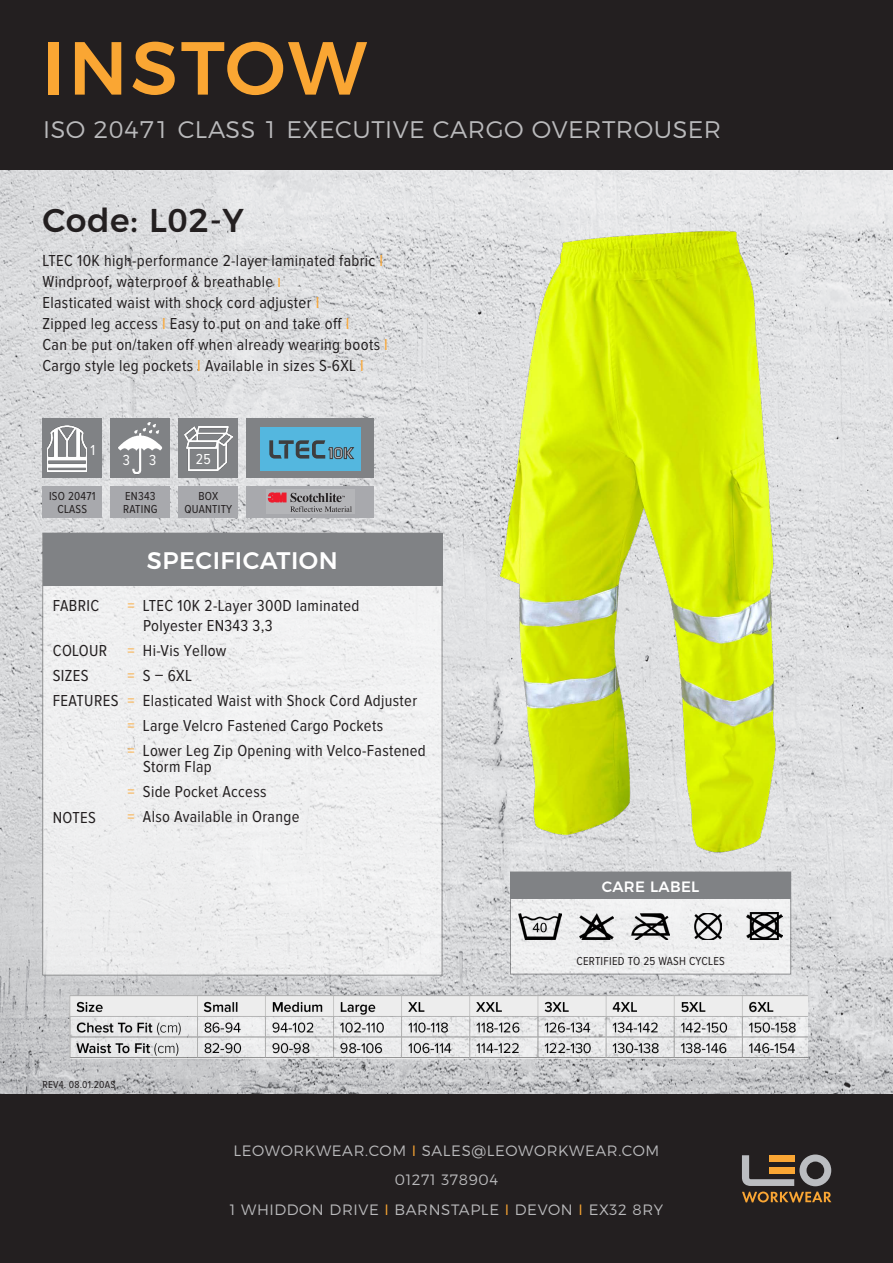
<style>
.page{position:relative;width:893px;height:1263px;background:#fff}
.page>*{position:absolute;margin:0;border:0;box-sizing:border-box;transform-origin:0 0}
.t1{font:500 75px "Montserrat";letter-spacing:.04em;color:#faa633}
.t2{font:500 33px "Montserrat";letter-spacing:.02em;color:#231f20}
.subhead{font:300 24px "Montserrat";letter-spacing:.02em;color:#bababc}
.subhead-2{font:500 24px "Montserrat";letter-spacing:.02em;color:#fff}
.body{font:16.5px/21px "Proxima Nova Cond";letter-spacing:.02em;color:#231f20}
.body-2{font:300 15px "Montserrat";letter-spacing:.04em;color:#bababc}
.subhead-3{font:500 15px "Montserrat";letter-spacing:.02em;color:#fff}
.body-3{font:15px "Proxima Nova Cond";color:#fff}
.body-4{font:12px/13.5px "Proxima Nova Cond";letter-spacing:.02em;color:#231f20;text-align:center}
.body-5{font:10.5px "Proxima Nova Cond";letter-spacing:.02em;color:#231f20}
.s1{color:#faa633}
</style>
<div class="page">
<img style="left:0;top:169px;width:893px;height:925px">
<div style="left:510px;top:872px;width:281px;height:102px;background:#efeff0"></div>
<div style="left:43px;top:533px;width:399px;height:442px;background:#efeff0"></div>
<div style="left:0;top:0;width:893px;height:169px;background:#231f20"></div>
<div style="left:0;top:1094px;width:893px;height:169px;background:#231f20"></div>
<div style="left:43px;top:533px;width:399px;height:53px;background:#808285"></div>
<div style="left:510px;top:872px;width:281px;height:27px;background:#808285"></div>
<img style="left:68px;top:993px;width:739px;height:66px">
<div style="left:179px;top:419px;width:59px;height:59px;background:#808285"></div>
<div style="left:179px;top:486px;width:59px;height:32px;background:#a8a9ad"></div>
<div style="left:111px;top:486px;width:59px;height:32px;background:#a8a9ad"></div>
<img style="left:185px;top:426px;width:47px;height:44px">
<div style="left:247px;top:419px;width:127px;height:59px;background:#808285"></div>
<div style="left:247px;top:486px;width:127px;height:32px;background:#a8a9ad"></div>
<img style="left:111px;top:419px;width:59px;height:59px">
<div style="left:43px;top:419px;width:59px;height:59px;background:#808285"></div>
<div style="left:43px;top:486px;width:59px;height:32px;background:#a8a9ad"></div>
<img style="left:48px;top:425px;width:39px;height:47px">
<div style="left:266px;top:489px;width:88px;height:25px;background:#b4b5b8"></div>
<svg style="left:268px;top:493px;width:84px;height:19px"></svg>
<div style="left:260px;top:427px;width:100px;height:44px;background:#54b7df"></div>
<svg style="left:269px;top:440px;width:85px;height:19px"></svg>
<svg style="left:742px;top:1155px;width:89px;height:47px"></svg>
<img style="left:519px;top:913px;width:42px;height:27px">
<img style="left:579px;top:913px;width:35px;height:27px">
<img style="left:632px;top:913px;width:37px;height:27px">
<img style="left:694px;top:913px;width:28px;height:27px">
<img style="left:747px;top:913px;width:35px;height:27px">
<img style="left:474px;top:217px;width:337px;height:641px">
<p class="t1" style="left:43px;top:8px;width:325px">INSTOW</p>
<p class="subhead" style="left:43px;top:110px;width:679px">ISO 20471 CLASS 1 EXECUTIVE CARGO OVERTROUSER</p>
<p class="t2" style="left:43px;top:194px;width:203px">Code: L02-Y</p>
<p class="body" style="left:43px;top:250px;width:347px">LTEC 10K high-performance 2-layer laminated fabric <span class="s1">I </span>Windproof, waterproof &amp; breathable <span class="s1">I<br></span>Elasticated waist with shock cord adjuster <span class="s1">I<br></span>Zipped leg access <span class="s1">I</span> Easy to put on and take off <span class="s1">I<br></span>Can be put on/taken off when already wearing boots <span class="s1">I </span>Cargo style leg pockets <span class="s1">I</span> Available in sizes S-6XL <span class="s1">I</span></p>
<p class="body-3" style="left:90px;top:444px;width:6px">1</p>
<p class="body-4" style="left:49px;top:489px;width:48px">ISO 20471<br>CLASS</p>
<p class="body-3" style="left:123px;top:453px;width:9px">3</p>
<p class="body-3" style="left:149px;top:453px;width:9px">3</p>
<p class="body-3" style="left:196px;top:452px;width:17px">25</p>
<p class="body-4" style="left:123px;top:489px;width:36px;text-align:left">EN343<br>RATING</p>
<p class="body-4" style="left:184px;top:489px;width:49px">BOX<br>QUANTITY</p>
<p class="subhead-2" style="left:147px;top:541px;width:192px">SPECIFICATION</p>
<p class="body" style="left:53px;top:596px;width:48px">FABRIC</p>
<p class="body" style="left:143px;top:597px;width:218px;line-height:19.5px;text-indent:-16px"><span class="s1">=</span> LTEC 10K 2-Layer 300D laminated<br>Polyester EN343 3,3</p>
<p class="body" style="left:128px;top:640px;width:100px"><span class="s1">=</span> Hi-Vis Yellow</p>
<p class="body" style="left:128px;top:665px;width:66px"><span class="s1">=</span> S – 6XL</p>
<p class="body" style="left:128px;top:690px;width:291px"><span class="s1">=</span> Elasticated Waist with Shock Cord Adjuster</p>
<p class="body" style="left:128px;top:715px;width:257px"><span class="s1">=</span> Large Velcro Fastened Cargo Pockets</p>
<p class="body" style="left:143px;top:743px;width:284px;line-height:16.5px;text-indent:-16px"><span class="s1">=</span> Lower Leg Zip Opening with Velco-Fastened<br>Storm Flap</p>
<p class="body" style="left:128px;top:782px;width:140px"><span class="s1">=</span> Side Pocket Access</p>
<p class="body" style="left:53px;top:808px;width:45px">NOTES</p>
<p class="body" style="left:128px;top:807px;width:173px"><span class="s1">=</span> Also Available in Orange</p>
<p class="body" style="left:53px;top:641px;width:56px">COLOUR</p>
<p class="body" style="left:53px;top:666px;width:37px">SIZES</p>
<p class="body" style="left:53px;top:691px;width:67px">FEATURES</p>
<p class="body-5" style="left:43px;top:1080px;width:74px">REV4. 08.01.20AS</p>
<p class="subhead-3" style="left:602px;top:875px;width:99px">CARE LABEL</p>
<p class="body-4" style="left:576px;top:955px;width:150px">CERTIFIED TO 25 WASH CYCLES</p>
<p class="body-2" style="left:234px;top:1139px;width:427px">LEOWORKWEAR.COM <span class="s1">I</span> SALES@LEOWORKWEAR.COM</p>
<p class="body-2" style="left:395px;top:1168px;width:105px">01271 378904</p>
<p class="body-2" style="left:230px;top:1198px;width:435px">1 WHIDDON DRIVE <span class="s1">I</span> BARNSTAPLE <span class="s1">I</span> DEVON <span class="s1">I</span> EX32 8RY</p>
</div>
